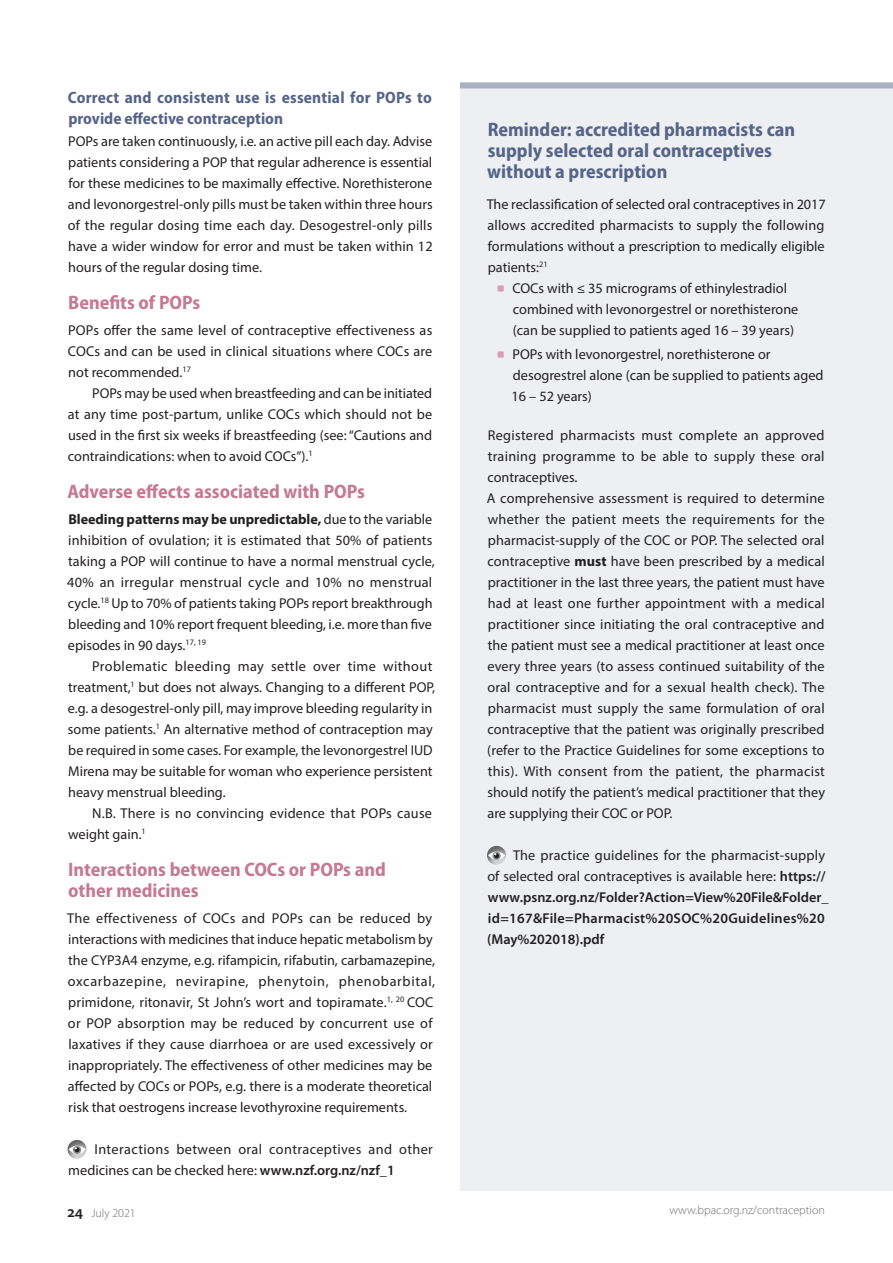
<style>
.page{position:relative;width:893px;height:1263px;background:#fff}
.page>*{position:absolute;margin:0;border:0;box-sizing:border-box;transform-origin:0 0}
.t1{font:700 semi-condensed 19.5px/21px "Myriad Pro";color:#c57993}
.t2{font:700 semi-condensed 19.5px/21px "Myriad Pro";color:#566487}
.t3{font:700 semi-condensed 16.5px/21px "Myriad Pro";letter-spacing:.01em;color:#566487}
.t4{font:14.25px/21px "Myriad Pro";color:#231f20}
.t5{font:600 14.25px/21px "Myriad Pro";color:#231f20}
.t6{font:14.25px/21px "Myriad Pro";letter-spacing:.025em;color:#231f20}
.t7{font:300 12px "Myriad Pro";color:#6c6d70}
.s1{font-weight:700}
.s2{font-weight:600}
.s3{font-weight:400}
.s4{font-weight:600;font-size:15.75px;color:#231f20}
</style>
<div class="page">
<div style="left:460px;top:82px;width:433px;height:1109px;background:#eeeff3"></div>
<div style="left:460px;top:83px;width:433px;height:6px;background:#abb1c3"></div>
<div style="left:65px;top:1138px;width:23px;height:22px;background:#231f20;opacity:.6"></div>
<svg style="left:69px;top:1145px;width:17px;height:9px"></svg>
<svg style="left:73px;top:1146px;width:8px;height:8px"></svg>
<svg style="left:75px;top:1147px;width:5px;height:5px"></svg>
<svg style="left:497px;top:285px;width:7px;height:7px"></svg>
<svg style="left:497px;top:351px;width:7px;height:7px"></svg>
<div style="left:485px;top:844px;width:22px;height:22px;background:#231f20;opacity:.6"></div>
<svg style="left:488px;top:851px;width:17px;height:9px"></svg>
<svg style="left:492px;top:852px;width:9px;height:8px"></svg>
<svg style="left:494px;top:853px;width:5px;height:5px"></svg>
<p class="t3" style="left:68px;top:88px;width:365px">Correct and consistent use is essential for POPs to provide effective contraception</p>
<p class="t4" style="left:68px;top:130px;width:366px;text-align:justify">POPs are taken continuously, i.e. an active pill each day. Advise patients considering a POP that regular adherence is essential for these medicines to be maximally effective. Norethisterone and levonorgestrel-only pills must be taken within three hours of the regular dosing time each day. Desogestrel-only pills have a wider window for error and must be taken within 12 hours of the regular dosing time.</p>
<h1 class="t1" style="left:68px;top:292px;width:134px">Benefits of POPs</h1>
<p class="t4" style="left:68px;top:319px;width:366px;text-align:justify">POPs offer the same level of contraceptive effectiveness as COCs and can be used in clinical situations where COCs are not recommended.<sup>17</sup></p>
<p class="t4" style="left:68px;top:382px;width:366px;text-align:justify;text-indent:24px">POPs may be used when breastfeeding and can be initiated at any time post-partum, unlike COCs which should not be used in the first six weeks if breastfeeding (see: “Cautions and contraindications: when to avoid COCs”).<sup>1</sup></p>
<h1 class="t1" style="left:67px;top:481px;width:299px">Adverse effects associated with POPs</h1>
<p class="t4" style="left:67px;top:508px;width:369px"><span class="s1">Bleeding patterns may be unpredictable,</span> due to the variable inhibition of ovulation; it is estimated that 50% of patients taking a POP will continue to have a normal menstrual cycle, 40% an irregular menstrual cycle and 10% no menstrual cycle.<sup>18</sup> Up to 70% of patients taking POPs report breakthrough bleeding and 10% report frequent bleeding, i.e. more than five episodes in 90 days.<sup>17,</sup> <sup>19</sup></p>
<p class="t4" style="left:68px;top:655px;width:369px;text-indent:24px">Problematic bleeding may settle over time without treatment,<sup>1</sup> but does not always. Changing to a different POP, e.g. a desogestrel-only pill, may improve bleeding regularity in some patients.<sup>1</sup> An alternative method of contraception may be required in some cases. For example, the levonorgestrel IUD Mirena may be suitable for woman who experience persistent heavy menstrual bleeding.</p>
<p class="t4" style="left:68px;top:802px;width:365px;text-indent:24px">N.B. There is no convincing evidence that POPs cause weight gain.<sup>1</sup></p>
<h1 class="t1" style="left:68px;top:859px;width:319px">Interactions between COCs or POPs and other medicines</h1>
<p class="t4" style="left:67px;top:907px;width:369px">The effectiveness of COCs and POPs can be reduced by interactions with medicines that induce hepatic metabolism by the CYP3A4 enzyme, e.g. rifampicin, rifabutin, carbamazepine, oxcarbazepine, nevirapine, phenytoin, phenobarbital, primidone, ritonavir, St John’s wort and topiramate.<sup>1,</sup> <sup>20</sup> COC or POP absorption may be reduced by concurrent use of laxatives if they cause diarrhoea or are used excessively or inappropriately. The effectiveness of other medicines may be affected by COCs or POPs, e.g. there is a moderate theoretical risk that oestrogens increase levothyroxine requirements.</p>
<p class="t6" style="left:68px;top:1138px;width:366px;text-indent:26px">Interactions between oral contraceptives and other medicines can be checked here: <span class="s2">www.nzf.org.nz/nzf_1</span></p>
<h1 class="t2" style="left:487px;top:119px;width:309px">Reminder: accredited pharmacists can supply selected oral contraceptives without a prescription</h1>
<p class="t4" style="left:487px;top:193px;width:341px">The reclassification of selected oral contraceptives in 2017</p>
<p class="t4" style="left:487px;top:214px;width:339px">allows accredited pharmacists to supply the following</p>
<p class="t4" style="left:488px;top:235px;width:338px">formulations without a prescription to medically eligible</p>
<p class="t4" style="left:488px;top:256px;width:61px">patients:<sup>21</sup></p>
<p class="t4" style="left:512px;top:277px;width:276px">COCs with ≤ 35 micrograms of ethinylestradiol</p>
<p class="t4" style="left:513px;top:298px;width:287px">combined with levonorgestrel or norethisterone</p>
<p class="t4" style="left:513px;top:319px;width:283px">(can be supplied to patients aged 16 – 39 years)</p>
<p class="t4" style="left:512px;top:343px;width:314px">POPs with levonorgestrel, norethisterone or desogrestrel alone (can be supplied to patients aged<br>16 – 52 years)</p>
<p class="t4" style="left:487px;top:424px;width:340px">Registered pharmacists must complete an approved training programme to be able to supply these oral contraceptives.<br>A comprehensive assessment is required to determine whether the patient meets the requirements for the pharmacist-supply of the COC or POP. The selected oral contraceptive <span class="s1">must</span> have been prescribed by a medical practitioner in the last three years, the patient must have had at least one further appointment with a medical practitioner since initiating the oral contraceptive and the patient must see a medical practitioner at least once every three years (to assess continued suitability of the oral contraceptive and for a sexual health check). The pharmacist must supply the same formulation of oral contraceptive that the patient was originally prescribed (refer to the Practice Guidelines for some exceptions to this). With consent from the patient, the pharmacist should notify the patient’s medical practitioner that they are supplying their COC or POP.</p>
<p class="t5" style="left:487px;top:844px;width:343px;text-indent:26px"><span class="s3">The practice guidelines for the pharmacist-supply of selected oral contraceptives is available here:</span> https:// www.psnz.org.nz/Folder?Action=View%20File&amp;Folder_ id=167&amp;File=Pharmacist%20SOC%20Guidelines%20 (May%202018).pdf</p>
<p class="t7" style="left:68px;top:1206px;width:70px"><span class="s4">24</span> July 2021</p>
<p class="t7" style="left:669px;top:1202px;width:157px">www.bpac.org.nz/contraception</p>
</div>
